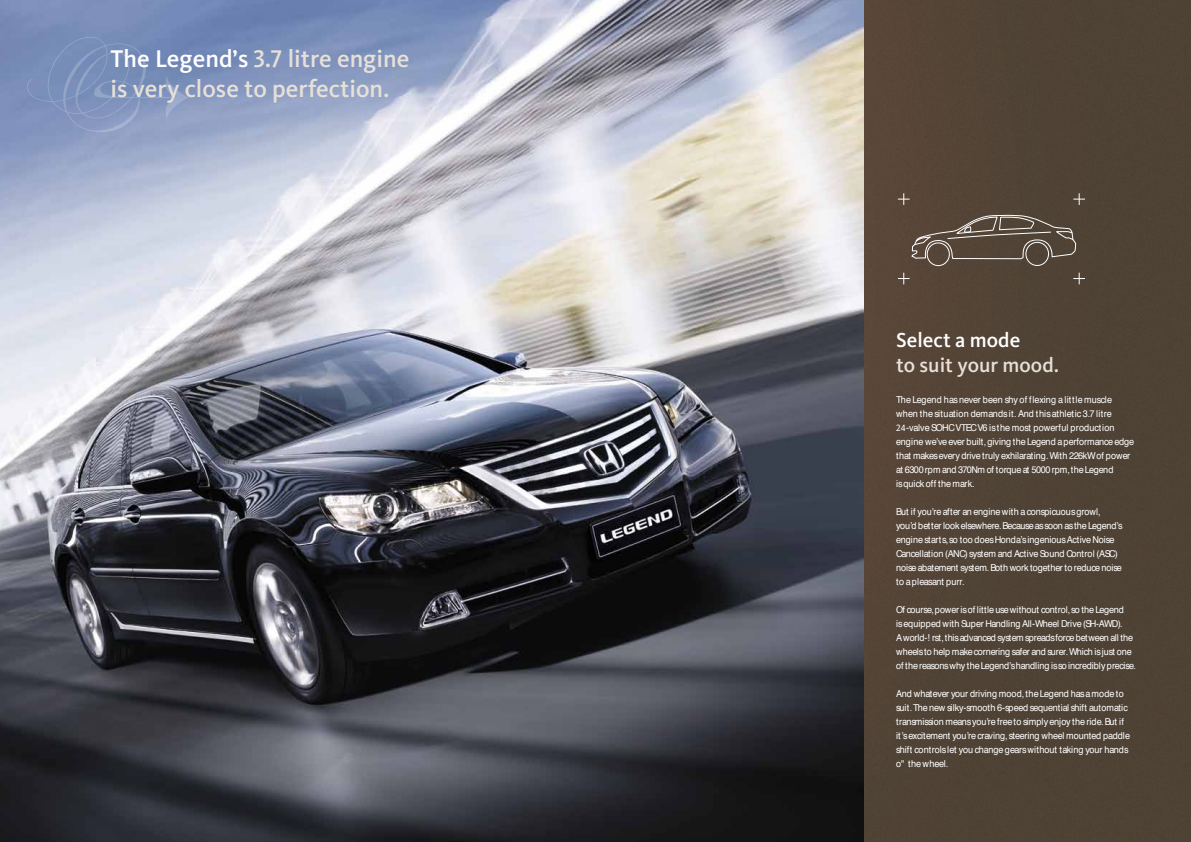
<style>
.page{position:relative;width:1191px;height:842px;background:#fff}
.page>*{position:absolute;margin:0;border:0;box-sizing:border-box;transform-origin:0 0}
.t1{font:500 25px/30px "Kievit";color:#e6e0d7}
.t2{font:500 21px "Kievit";color:#e6e0d7}
.t3{font:500 21px "Kievit";color:#fff}
.t4{font:9.5px/14px "Helvetica";letter-spacing:-.005em;color:#fff;scale:.96 1}
.s1{color:#fff}
.s2{font-family:"Kievit Medium SC";font-weight:400}
.s3{font-family:"Kievit Book SC"}
</style>
<div class="page">
<div style="left:863px;top:1px;width:327px;height:841px;background:#504336"></div>
<img style="left:0;top:1px;width:863px;height:841px">
<svg style="left:898px;top:193px;width:187px;height:91px;background:#5c4e42"></svg>
<svg style="left:27px;top:37px;width:162px;height:95px;background:#7e92bb"></svg>
<h1 class="t1" style="left:111px;top:44px;width:300px"><span class="s1">The Legend’s</span> <span class="s2">3.7</span> litre engine is very close to perfection.</h1>
<h2 class="t3" style="left:896px;top:328px;width:126px">Select a mode</h2>
<h2 class="t2" style="left:896px;top:353px;width:165px">to suit your mood.</h2>
<p class="t4" style="left:896px;top:393px;width:250px">The Legend has never been shy of flexing a little muscle when the situation demands it. And this athletic 3.7 litre <span class="s3">24</span>-valve SOHC VTEC V6 is the most powerful production engine we’ve ever built, giving the Legend a performance edge that makes every drive truly exhilarating. With 226kW of power at 6300 rpm and 370Nm of torque at 5000 rpm, the Legend<br>is quick off the mark.</p>
<p class="t4" style="left:896px;top:505px;width:237px">But if you’re after an engine with a conspicuous growl, you’d better look elsewhere. Because as soon as the Legend’s engine starts, so too does Honda’s ingenious Active Noise Cancellation (ANC) system and Active Sound Control (ASC) noise abatement system. Both work together to reduce noise to a pleasant purr.</p>
<p class="t4" style="left:896px;top:603px;width:251px">Of course, power is of little use without control, so the Legend<br>is equipped with Super Handling All-Wheel Drive (SH-AWD).<br>A world-! rst, this advanced system spreads force between all the wheels to help make cornering safer and surer. Which is just one of the reasons why the Legend’s handling is so incredibly precise.</p>
<p class="t4" style="left:896px;top:687px;width:245px">And whatever your driving mood, the Legend has a mode to suit. The new silky-smooth 6-speed sequential shift automatic transmission means you’re free to simply enjoy the ride. But if it’s excitement you’re craving, steering wheel mounted paddle shift controls let you change gears without taking your hands o" the wheel.</p>
</div>
